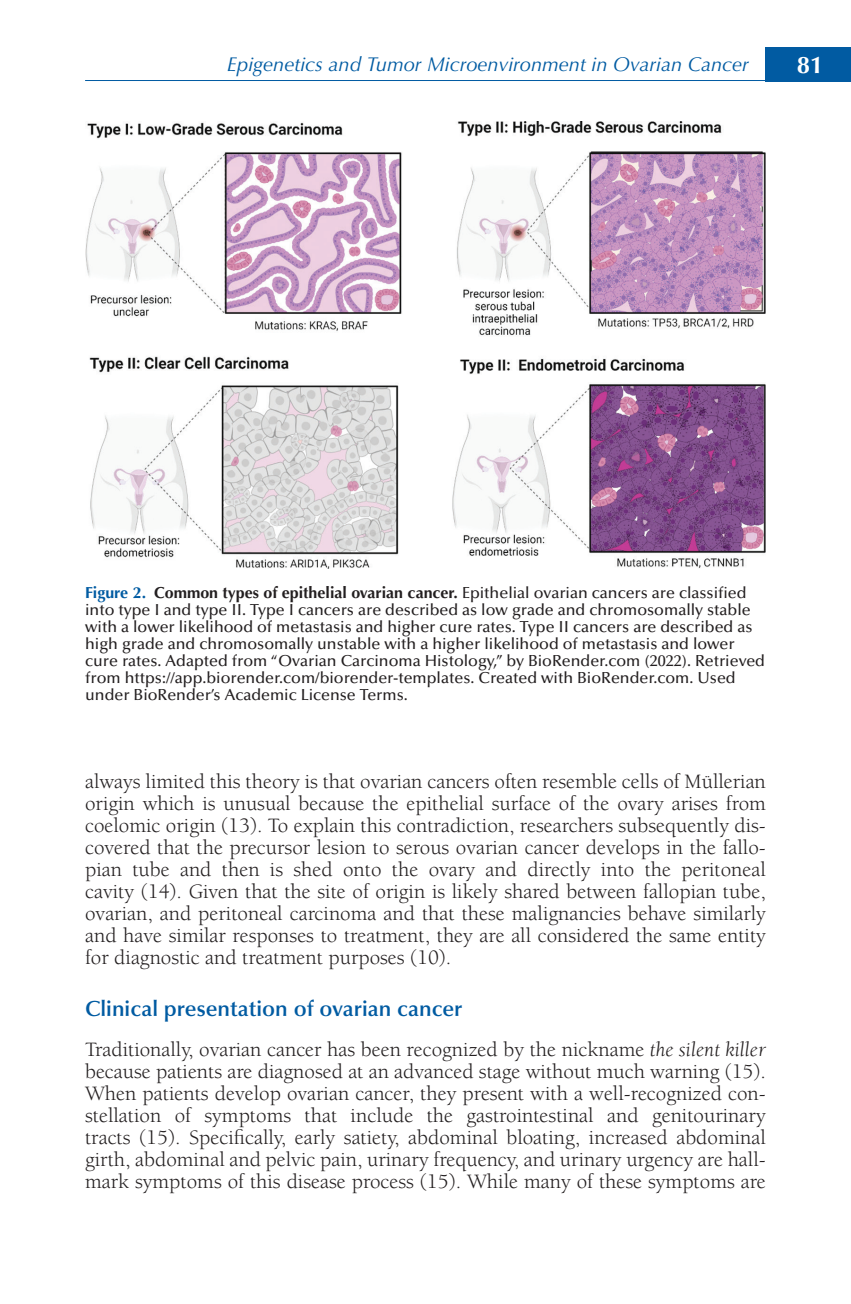
<style>
.page{position:relative;width:851px;height:1304px;background:#fff}
.page>*{position:absolute;margin:0;border:0;box-sizing:border-box;transform-origin:0 0}
.t1{font:700 24px "Optima LT Std";color:#fff}
.t2{font:600 22px "Optima LT Std";color:#015ba2}
.t3{font:21px/22px "Berkeley Std";color:#231f20;text-align:justify}
.t4{font:italic 20px "Optima LT Std";color:#015ba2}
.t5{font:500 16px/17px "Optima LT Std";color:#231f20}
.s1{font-weight:700;color:#015ba2}
.s2{font-weight:700}
.s3{font-style:italic}
</style>
<div class="page">
<div style="left:765px;top:47px;width:85px;height:34px;background:#015ba2"></div>
<hr style="left:85px;top:80px;width:765px;height:1px;background:#015ba2">
<img style="left:85px;top:121px;width:680px;height:447px">
<p class="t4" style="left:227px;top:53px;width:523px">Epigenetics and Tumor Microenvironment in Ovarian Cancer</p>
<p class="t1" style="left:796px;top:51px;width:28px">81</p>
<p class="t5" style="left:85px;top:584px;width:681px"><span class="s1">Figure 2.</span> <span class="s2">Common types of epithelial ovarian cancer.</span> Epithelial ovarian cancers are classified into type I and type II. Type I cancers are described as low grade and chromosomally stable with a lower likelihood of metastasis and higher cure rates. Type II cancers are described as high grade and chromosomally unstable with a higher likelihood of metastasis and lower cure rates. Adapted from “Ovarian Carcinoma Histology,” by BioRender.com (2022). Retrieved from https://app.biorender.com/biorender-templates. Created with BioRender.com. Used under BioRender’s Academic License Terms.</p>
<p class="t3" style="left:85px;top:771px;width:682px">always limited this theory is that ovarian cancers often resemble cells of Müllerian origin which is unusual because the epithelial surface of the ovary arises from coelomic origin (13). To explain this contradiction, researchers subsequently dis&shy;covered that the precursor lesion to serous ovarian cancer develops in the fallo&shy;pian tube and then is shed onto the ovary and directly into the peritoneal cavity (14). Given that the site of origin is likely shared between fallopian tube, ovarian, and peritoneal carcinoma and that these malignancies behave similarly and have similar responses to treatment, they are all considered the same entity for diagnostic and treatment purposes (10).</p>
<p class="t2" style="left:85px;top:996px;width:379px">Clinical presentation of ovarian cancer</p>
<p class="t3" style="left:85px;top:1039px;width:682px">Traditionally, ovarian cancer has been recognized by the nickname <span class="s3">the silent killer </span>because patients are diagnosed at an advanced stage without much warning (15).<br>When patients develop ovarian cancer, they present with a well-recognized con&shy;stellation of symptoms that include the gastrointestinal and genitourinary tracts (15). Specifically, early satiety, abdominal bloating, increased abdominal girth, abdominal and pelvic pain, urinary frequency, and urinary urgency are hall&shy;mark symptoms of this disease process (15). While many of these symptoms are</p>
</div>
